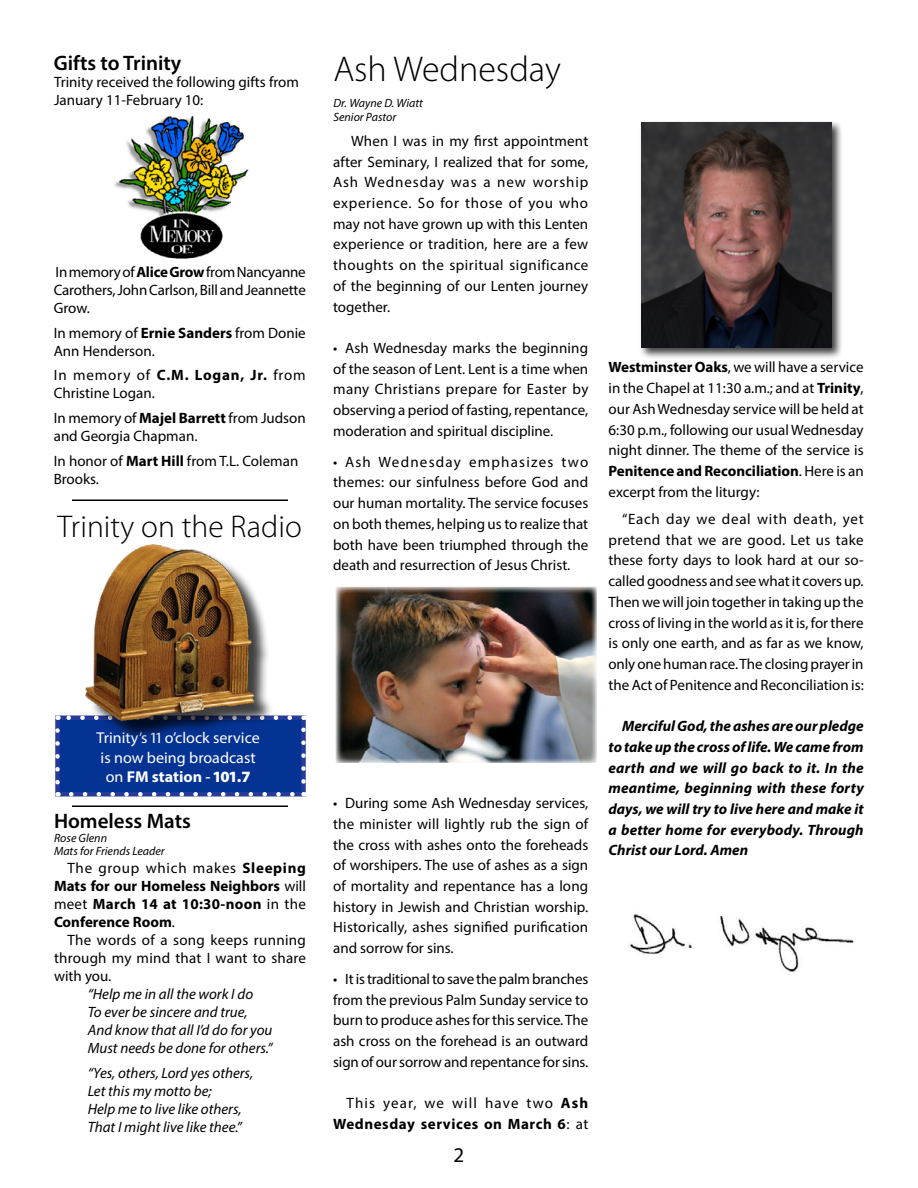
<style>
.page{position:relative;width:918px;height:1188px;background:#fff}
.page>*{position:absolute;margin:0;border:0;box-sizing:border-box;transform-origin:0 0}
.t1{font:300 36px "Myriad Pro";color:#000}
.t2{font:300 31.5px "Myriad Pro";color:#000}
.t3{font:600 21px "Myriad Pro";color:#000}
.t4{font:21px "Myriad Pro";color:#000}
.t5{font:15.75px/19.5px "Myriad Pro";color:#fff;text-align:center}
.t6{font:15px/20.7px "Myriad Pro";color:#000;text-align:justify}
.t7{font:italic 700 15px/20.7px "Myriad Pro";letter-spacing:.005em;color:#000;text-align:justify}
.t8{font:italic 15px/18px "Myriad Pro";color:#000}
.t9{font:700 15px/18px "Myriad Pro";letter-spacing:.01em;color:#000;text-align:justify}
.t10{font:700 15px/20.7px "Myriad Pro";letter-spacing:.04em;color:#000;text-align:right}
.t11{font:italic 12px/13.5px "Myriad Pro";color:#000}
.s1{font-weight:700}
.s2{font-weight:600}
.s3{font-weight:900}
.s4{font-weight:400}
</style>
<div class="page">
<img style="left:114px;top:116px;width:135px;height:143px">
<div style="left:638px;top:120px;width:205px;height:240px;background:#000;opacity:.75"></div>
<img style="left:641px;top:122px;width:190px;height:226px">
<img style="left:630px;top:914px;width:224px;height:58px">
<div style="left:55px;top:716px;width:251px;height:80px;background:#053394;border:4px solid #263b97"></div>
<svg style="left:71px;top:792px;width:226px;height:4px"></svg>
<svg style="left:55px;top:730px;width:5px;height:66px"></svg>
<svg style="left:301px;top:716px;width:5px;height:66px"></svg>
<svg style="left:58px;top:716px;width:232px;height:4px"></svg>
<div style="left:90px;top:547px;width:184px;height:194px;background:#000;opacity:.75"></div>
<img style="left:80px;top:544px;width:179px;height:178px">
<hr style="left:72px;top:500px;width:216px;height:1px;background:#000">
<hr style="left:72px;top:806px;width:216px;height:1px;background:#000">
<img style="left:336px;top:587px;width:260px;height:176px">
<h3 class="t3" style="left:54px;top:49px;width:129px">Gifts to Trinity</h3>
<p class="t6" style="left:54px;top:73px;width:246px;line-height:18px">Trinity received the following gifts from<br>January 11-February 10:</p>
<p class="t6" style="left:54px;top:263px;width:254px;line-height:18px">In memory of <span class="s1">Alice Grow</span> from Nancyanne Carothers, John Carlson, Bill and Jeannette Grow.</p>
<p class="t6" style="left:54px;top:323px;width:253px;line-height:18px">In memory of <span class="s1">Ernie Sanders</span> from Donie<br>Ann Henderson.</p>
<p class="t6" style="left:54px;top:366px;width:254px;line-height:18px">In memory of <span class="s1">C.M. Logan, Jr.</span> from<br>Christine Logan.</p>
<p class="t6" style="left:54px;top:409px;width:254px;line-height:18px">In memory of <span class="s1">Majel Barrett</span> from Judson and Georgia Chapman.</p>
<p class="t6" style="left:54px;top:452px;width:246px;line-height:18px">In honor of <span class="s1">Mart Hill</span> from T.L. Coleman<br>Brooks.</p>
<h2 class="t2" style="left:58px;top:509px;width:246px">Trinity on the Radio</h2>
<p class="t5" style="left:96px;top:728px;width:165px">Trinity’s 11 o’clock service is now being broadcast on <span class="s1">FM station</span> <span class="s2">-</span> <span class="s3">101.7</span></p>
<h3 class="t3" style="left:54px;top:808px;width:138px">Homeless Mats</h3>
<p class="t11" style="left:54px;top:831px;width:112px">Rose Glenn<br>Mats for Friends Leader</p>
<p class="t9" style="left:54px;top:859px;width:254px;text-indent:14px"><span class="s4">The group which makes</span> Sleeping Mats for our Homeless Neighbors <span class="s4">will meet</span> March 14 at 10:30-noon <span class="s4">in the </span>Conference Room<span class="s4">.</span></p>
<p class="t6" style="left:54px;top:931px;width:254px;line-height:18px;text-indent:14px">The words of a song keeps running through my mind that I want to share with you.</p>
<p class="t8" style="left:88px;top:985px;width:186px">“Help me in all the work I do<br>To ever be sincere and true,<br>And know that all I’d do for you<br>Must needs be done for others.”</p>
<p class="t8" style="left:88px;top:1064px;width:167px">“Yes, others, Lord yes others,<br>Let this my motto be;<br>Help me to live like others,<br>That I might live like thee.”</p>
<h1 class="t1" style="left:333px;top:49px;width:229px">Ash Wednesday</h1>
<p class="t11" style="left:333px;top:96px;width:91px">Dr. Wayne D. Wiatt<br>Senior Pastor</p>
<p class="t6" style="left:333px;top:130px;width:257px;text-indent:18px">When I was in my first appointment after Seminary, I realized that for some, Ash Wednesday was a new worship experience. So for those of you who may not have grown up with this Lenten experience or tradition, here are a few thoughts on the spiritual significance of the beginning of our Lenten journey together.</p>
<p class="t6" style="left:333px;top:337px;width:257px">• Ash Wednesday marks the beginning of the season of Lent. Lent is a time when many Christians prepare for Easter by observing a period of fasting, repentance, moderation and spiritual discipline.</p>
<p class="t6" style="left:333px;top:451px;width:257px">• Ash Wednesday emphasizes two themes: our sinfulness before God and our human mortality. The service focuses on both themes, helping us to realize that both have been triumphed through the death and resurrection of Jesus Christ.</p>
<p class="t6" style="left:333px;top:793px;width:257px">• During some Ash Wednesday services, the minister will lightly rub the sign of the cross with ashes onto the foreheads of worshipers. The use of ashes as a sign of mortality and repentance has a long history in Jewish and Christian worship.<br>Historically, ashes signified purification and sorrow for sins.</p>
<p class="t6" style="left:333px;top:968px;width:257px">• It is traditional to save the palm branches from the previous Palm Sunday service to burn to produce ashes for this service. The ash cross on the forehead is an outward sign of our sorrow and repentance for sins.</p>
<p class="t10" style="left:333px;top:1092px;width:257px"><span class="s4">This year, we will have two</span> Ash<br>Wednesday services on March 6<span class="s4">: at</span></p>
<h3 class="t4" style="left:454px;top:1142px;width:12px">2</h3>
<p class="t6" style="left:609px;top:357px;width:257px"><span class="s1">Westminster Oaks</span>, we will have a service in the Chapel at 11:30 a.m.; and at <span class="s1">Trinity</span>, our Ash Wednesday service will be held at 6:30 p.m., following our usual Wednesday night dinner. The theme of the service is <span class="s1">Penitence and Reconciliation</span>. Here is an excerpt from the liturgy:</p>
<p class="t6" style="left:609px;top:508px;width:257px;text-indent:14px">“Each day we deal with death, yet pretend that we are good. Let us take these forty days to look hard at our so&shy;called goodness and see what it covers up.<br>Then we will join together in taking up the cross of living in the world as it is, for there is only one earth, and as far as we know, only one human race. The closing prayer in the Act of Penitence and Reconciliation is:</p>
<p class="t7" style="left:609px;top:715px;width:257px;text-indent:14px">Merciful God, the ashes are our pledge to take up the cross of life. We came from earth and we will go back to it. In the meantime, beginning with these forty days, we will try to live here and make it a better home for everybody. Through Christ our Lord. Amen</p>
</div>
